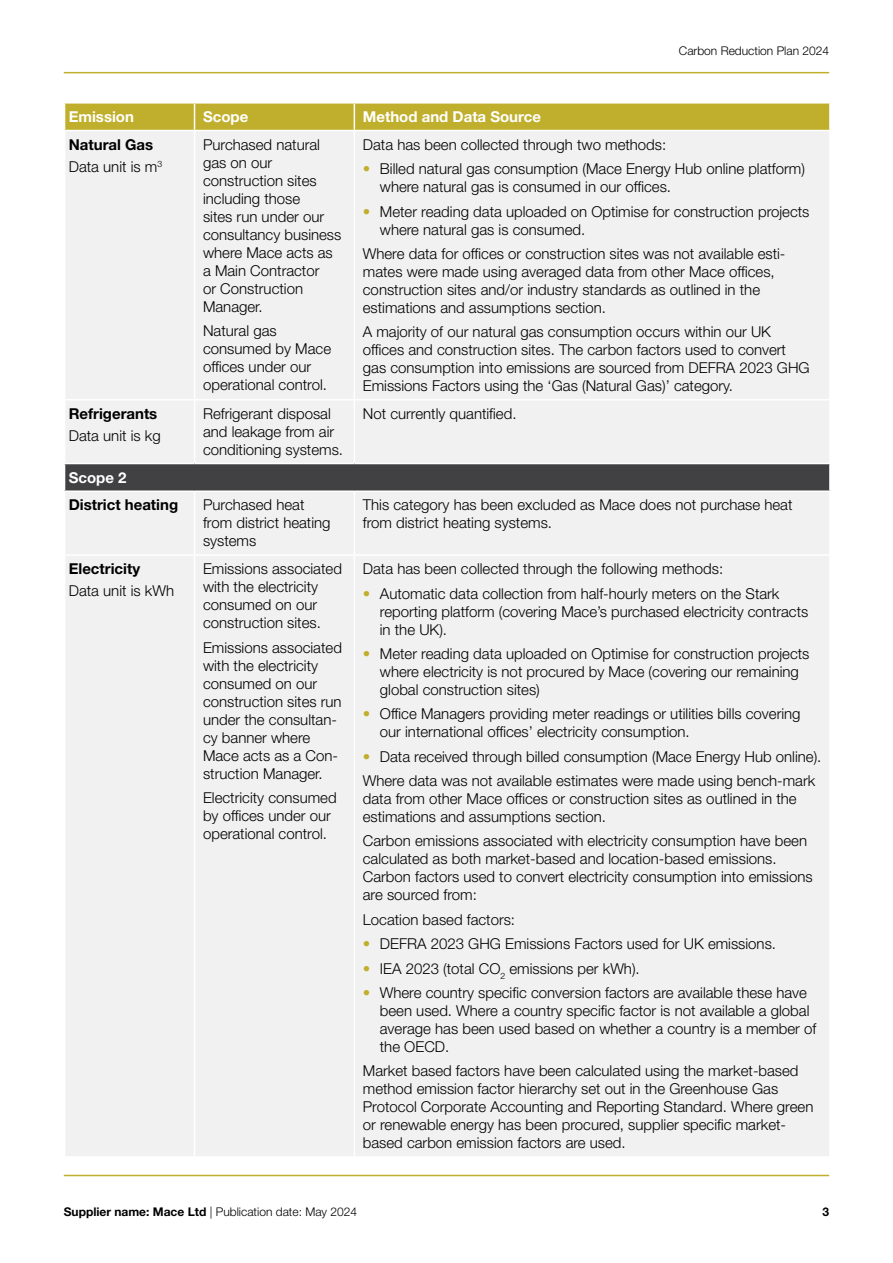
<style>
.page{position:relative;width:893px;height:1263px;background:#fff}
.page>*{position:absolute;margin:0;border:0;box-sizing:border-box;transform-origin:0 0}
.t1{font:300 15px/18px "Helvetica Neue LT Std";color:#000}
.t2{font:700 15px "Helvetica Neue LT Std";color:#fff}
.t3{font:700 15px "Helvetica Neue LT Std";color:#000}
.t4{font:300 12px "Helvetica Neue LT Std";color:#000}
.t5{font:700 12px "Helvetica Neue LT Std";color:#000}
.s1{font-weight:700}
.s2{color:#c0af2c}
</style>
<div class="page">
<div style="left:66px;top:131px;width:763px;height:1025px;background:#f1f1f2"></div>
<div style="left:65px;top:463px;width:765px;height:28px;background:#414042"></div>
<hr style="left:194px;top:131px;width:1px;height:268px;background:#fff">
<hr style="left:354px;top:131px;width:1px;height:268px;background:#fff">
<hr style="left:194px;top:400px;width:1px;height:63px;background:#fff">
<hr style="left:354px;top:400px;width:1px;height:63px;background:#fff">
<hr style="left:64px;top:463px;width:131px;height:1px;background:#fff">
<hr style="left:195px;top:463px;width:159px;height:1px;background:#fff">
<hr style="left:354px;top:463px;width:477px;height:1px;background:#fff">
<hr style="left:829px;top:464px;width:2px;height:26px;background:#fff">
<hr style="left:64px;top:490px;width:131px;height:2px;background:#fff">
<hr style="left:195px;top:490px;width:159px;height:2px;background:#fff">
<hr style="left:194px;top:492px;width:1px;height:62px;background:#fff">
<hr style="left:354px;top:490px;width:477px;height:2px;background:#fff">
<hr style="left:354px;top:492px;width:1px;height:62px;background:#fff">
<hr style="left:194px;top:556px;width:1px;height:600px;background:#fff">
<hr style="left:354px;top:556px;width:1px;height:600px;background:#fff">
<hr style="left:64px;top:399px;width:131px;height:1px;background:#fff">
<hr style="left:195px;top:399px;width:159px;height:1px;background:#fff">
<hr style="left:354px;top:399px;width:477px;height:1px;background:#fff">
<hr style="left:64px;top:554px;width:131px;height:2px;background:#fff">
<hr style="left:195px;top:554px;width:159px;height:2px;background:#fff">
<hr style="left:354px;top:554px;width:477px;height:2px;background:#fff">
<svg style="left:64px;top:103px;width:766px;height:28px;background:#c4b43a"></svg>
<hr style="left:64px;top:1175px;width:765px;height:1px;background:#c0af2c">
<hr style="left:64px;top:72px;width:765px;height:1px;background:#c0af2c">
<p class="t4" style="left:679px;top:44px;width:152px">Carbon Reduction Plan 2024</p>
<p class="t2" style="left:69px;top:107px;width:67px">Emission</p>
<p class="t2" style="left:203px;top:107px;width:47px">Scope</p>
<p class="t2" style="left:363px;top:107px;width:180px">Method and Data Source</p>
<p class="t1" style="left:69px;top:133px;width:95px;line-height:22.2px"><span class="s1">Natural Gas<br></span>Data unit is m<sup>3</sup></p>
<p class="t1" style="left:203px;top:135px;width:140px">Purchased natural gas on our construction sites including those<br>sites run under our consultancy business where Mace acts as a Main Contractor<br>or Construction<br>Manager.</p>
<p class="t1" style="left:203px;top:321px;width:130px">Natural gas consumed by Mace offices under our operational control.</p>
<p class="t1" style="left:363px;top:135px;width:305px">Data has been collected through two methods:</p>
<p class="t1" style="left:380px;top:159px;width:427px;text-indent:-17px"><span class="s2">•</span> Billed natural gas consumption (Mace Energy Hub online platform) where natural gas is consumed in our offices.</p>
<p class="t1" style="left:380px;top:202px;width:431px;text-indent:-17px"><span class="s2">•</span> Meter reading data uploaded on Optimise for construction projects where natural gas is consumed.</p>
<p class="t1" style="left:363px;top:244px;width:424px">Where data for offices or construction sites was not available esti&shy;mates were made using averaged data from other Mace offices, construction sites and/or industry standards as outlined in the estimations and assumptions section.</p>
<p class="t1" style="left:363px;top:323px;width:448px">A majority of our natural gas consumption occurs within our UK offices and construction sites. The carbon factors used to convert gas consumption into emissions are sourced from DEFRA 2023 GHG Emissions Factors using the ‘Gas (Natural Gas)’ category.</p>
<p class="t3" style="left:69px;top:404px;width:90px">Refrigerants</p>
<p class="t1" style="left:69px;top:427px;width:93px">Data unit is kg</p>
<p class="t1" style="left:203px;top:404px;width:141px">Refrigerant disposal and leakage from air conditioning systems.</p>
<p class="t1" style="left:363px;top:404px;width:155px">Not currently quantified.</p>
<p class="t2" style="left:69px;top:468px;width:59px">Scope 2</p>
<p class="t3" style="left:69px;top:496px;width:111px">District heating</p>
<p class="t1" style="left:203px;top:496px;width:129px">Purchased heat from district heating systems</p>
<p class="t1" style="left:363px;top:496px;width:431px">This category has been excluded as Mace does not purchase heat from district heating systems.</p>
<p class="t3" style="left:69px;top:559px;width:73px">Electricity</p>
<p class="t1" style="left:69px;top:582px;width:107px">Data unit is kWh</p>
<p class="t1" style="left:203px;top:559px;width:140px">Emissions associated with the electricity consumed on our construction sites.</p>
<p class="t1" style="left:203px;top:638px;width:140px">Emissions associated with the electricity consumed on our construction sites run under the consultan&shy;cy banner where<br>Mace acts as a Con&shy;struction Manager.</p>
<p class="t1" style="left:203px;top:788px;width:135px">Electricity consumed by offices under our operational control.</p>
<p class="t1" style="left:363px;top:559px;width:362px">Data has been collected through the following methods:</p>
<p class="t1" style="left:380px;top:584px;width:430px;text-indent:-17px"><span class="s2">•</span> Automatic data collection from half-hourly meters on the Stark reporting platform (covering Mace’s purchased electricity contracts in the UK).</p>
<p class="t1" style="left:380px;top:644px;width:431px;text-indent:-17px"><span class="s2">•</span> Meter reading data uploaded on Optimise for construction projects where electricity is not procured by Mace (covering our remaining global construction sites)</p>
<p class="t1" style="left:380px;top:705px;width:422px;text-indent:-17px"><span class="s2">•</span> Office Managers providing meter readings or utilities bills covering our international offices’ electricity consumption.</p>
<p class="t1" style="left:363px;top:744px;width:460px;line-height:24.3px"><span class="s2">•</span> Data received through billed consumption (Mace Energy Hub online).<br>Where data was not available estimates were made using bench-mark</p>
<p class="t1" style="left:363px;top:789px;width:435px">data from other Mace offices or construction sites as outlined in the estimations and assumptions section.</p>
<p class="t1" style="left:363px;top:832px;width:451px">Carbon emissions associated with electricity consumption have been calculated as both market-based and location-based emissions.<br>Carbon factors used to convert electricity consumption into emissions are sourced from:</p>
<p class="t1" style="left:363px;top:910px;width:154px">Location based factors:</p>
<p class="t1" style="left:363px;top:934px;width:415px"><span class="s2">•</span> DEFRA 2023 GHG Emissions Factors used for UK emissions.</p>
<p class="t1" style="left:363px;top:959px;width:278px"><span class="s2">•</span> IEA 2023 (total CO<sub>2</sub> emissions per kWh).</p>
<p class="t1" style="left:380px;top:983px;width:438px;text-indent:-17px"><span class="s2">•</span> Where country specific conversion factors are available these have been used. Where a country specific factor is not available a global average has been used based on whether a country is a member of the OECD.</p>
<p class="t1" style="left:363px;top:1062px;width:452px">Market based factors have been calculated using the market-based method emission factor hierarchy set out in the Greenhouse Gas Protocol Corporate Accounting and Reporting Standard. Where green or renewable energy has been procured, supplier specific market&shy;based carbon emission factors are used.</p>
<p class="t4" style="left:64px;top:1204px;width:295px"><span class="s1">Supplier name: Mace Ltd</span> | Publication date: May 2024</p>
<p class="t5" style="left:822px;top:1204px;width:8px">3</p>
</div>
